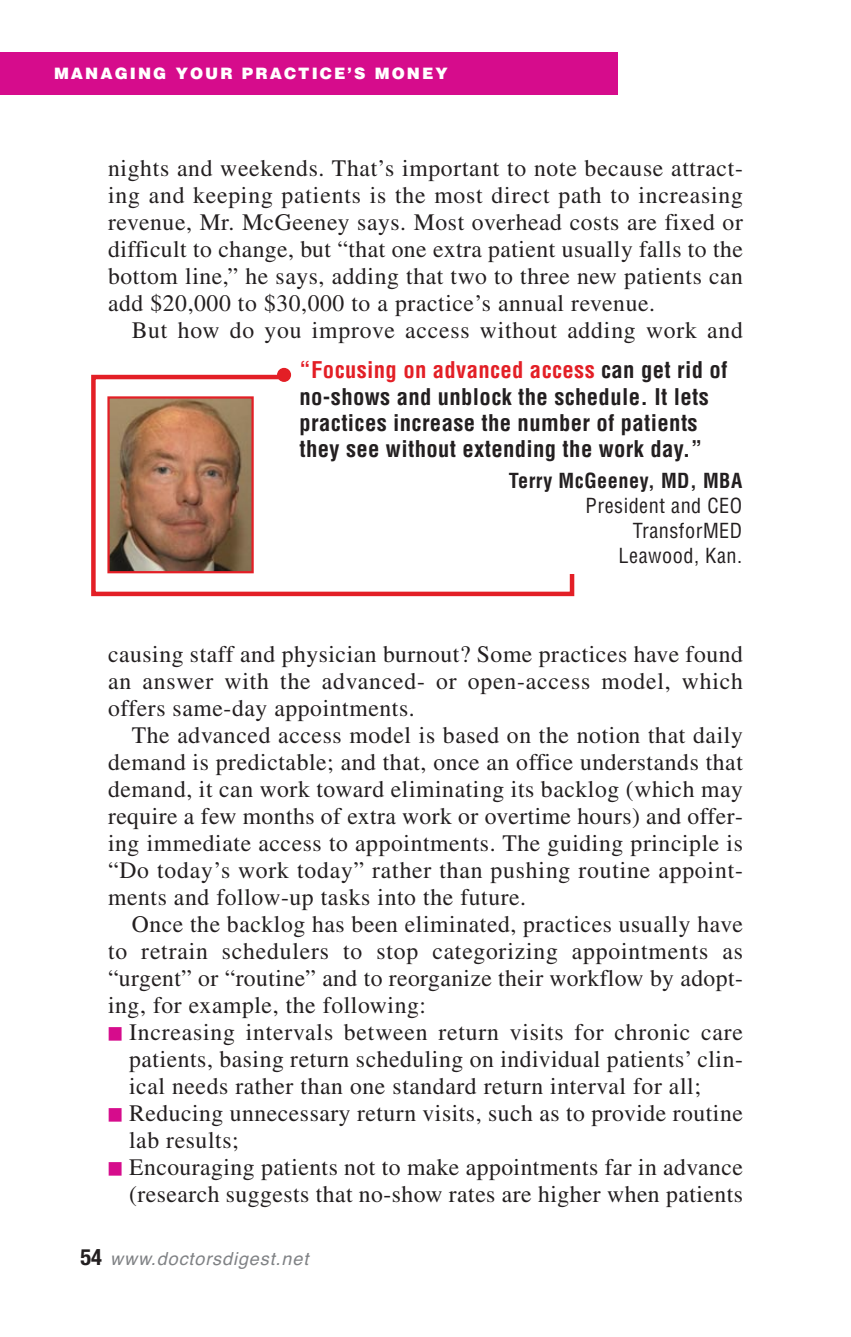
<style>
.page{position:relative;width:851px;height:1337px;background:#fff}
.page>*{position:absolute;margin:0;border:0;box-sizing:border-box;transform-origin:0 0}
.t1{font:23.62px/27px "Times";letter-spacing:.025em;color:#231f20;text-align:justify}
.t2{font:700 condensed 22.5px/26.1px "Helvetica";letter-spacing:.015em;color:#231f20}
.t3{font:condensed 20.25px/24.8px "Helvetica";letter-spacing:.025em;color:#231f20;text-align:right}
.t4{font:700 condensed 20.25px "Helvetica";letter-spacing:.025em;color:#231f20}
.t5{font:italic 18px "Helvetica";letter-spacing:.05em;color:#808285}
.t6{font:900 15.75px "Helvetica LT Std";letter-spacing:.13em;color:#fff}
.s1{color:#e31f26}
.s2{font-family:"Universal Newswith Comm Pi";font-size:27px;color:#d60c8c}
.s3{font-family:"Helvetica Neue LT Std";font-weight:700;font-style:normal;font-stretch:condensed;font-size:22.5px;color:#231f20}
</style>
<div class="page">
<div style="left:0;top:52px;width:618px;height:42px;background:#d60c8c"></div>
<div style="left:91px;top:375px;width:483px;height:221px;border:4px solid #e31f26"></div>
<div style="left:285px;top:362px;width:472px;height:211px;background:#fff"></div>
<img style="left:110px;top:399px;width:141px;height:171px">
<div style="left:107px;top:396px;width:147px;height:177px;border:2px solid #e31f26"></div>
<div style="left:277px;top:368px;width:14px;height:14px;background:#e31f26;border-radius:50%"></div>
<p class="t6" style="left:54px;top:64px;width:395px">MANAGING YOUR PRACTICE’S MONEY</p>
<p class="t1" style="left:108px;top:156px;width:636px">nights and weekends. That’s important to note because attract&shy;ing and keeping patients is the most direct path to increasing revenue, Mr. McGeeney says. Most overhead costs are fixed or difficult to change, but “that one extra patient usually falls to the bottom line,” he says, adding that two to three new patients can add $20,000 to $30,000 to a practice’s annual revenue.</p>
<p class="t1" style="left:132px;top:318px;width:612px">But how do you improve access without adding work and</p>
<p class="t2" style="left:299px;top:359px;width:429px"><span class="s1">“Focusing on advanced access</span> can get rid of no-shows and unblock the schedule. It lets practices increase the number of patients they see without extending the work day.”</p>
<p class="t4" style="left:509px;top:473px;width:235px">Terry McGeeney, MD, MBA</p>
<p class="t3" style="left:585px;top:495px;width:158px">President and CEO<br>TransforMED<br>Leawood, Kan.</p>
<p class="t1" style="left:108px;top:642px;width:636px">causing staff and physician burnout? Some practices have found an answer with the advanced- or open-access model, which offers same-day appointments.</p>
<p class="t1" style="left:108px;top:723px;width:636px;text-indent:24px">The advanced access model is based on the notion that daily demand is predictable; and that, once an office understands that demand, it can work toward eliminating its backlog (which may require a few months of extra work or overtime hours) and offer&shy;ing immediate access to appointments. The guiding principle is “Do today’s work today” rather than pushing routine appoint&shy;ments and follow-up tasks into the future.</p>
<p class="t1" style="left:108px;top:912px;width:636px;text-indent:24px">Once the backlog has been eliminated, practices usually have to retrain schedulers to stop categorizing appointments as “urgent” or “routine” and to reorganize their workflow by adopt&shy;ing, for example, the following:</p>
<p class="t1" style="left:129px;top:1020px;width:615px;text-indent:-21px"><span class="s2">-</span> Increasing intervals between return visits for chronic care patients, basing return scheduling on individual patients’ clin&shy;ical needs rather than one standard return interval for all;</p>
<p class="t1" style="left:129px;top:1101px;width:615px;text-indent:-21px"><span class="s2">-</span> Reducing unnecessary return visits, such as to provide routine lab results;</p>
<p class="t1" style="left:108px;top:1155px;width:636px;text-align:right"><span class="s2">-</span> Encouraging patients not to make appointments far in advance (research suggests that no-show rates are higher when patients</p>
<p class="t5" style="left:80px;top:1252px;width:229px"><span class="s3">54</span> www.doctorsdigest.net</p>
</div>
